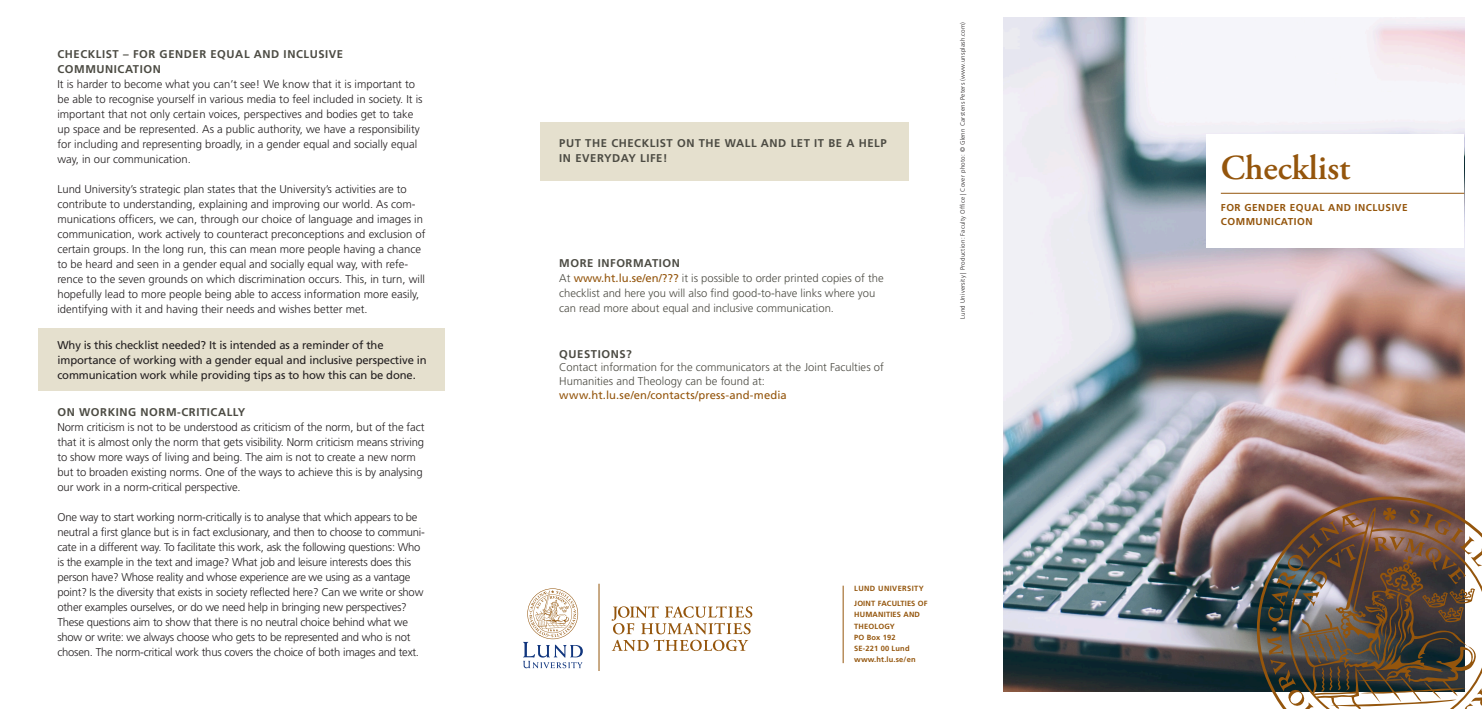
<style>
.page{position:relative;width:1482px;height:709px;background:#fff}
.page>*{position:absolute;margin:0;border:0;box-sizing:border-box;transform-origin:0 0}
.Rubrik_28_p{font:600 35px "Adobe Garamond Pro";color:#94550c}
.Svart_Brödtext_utan{font:300 11.25px/15px "Frutiger LT Std";letter-spacing:-.01em;color:#231f20}
.Svart_Brödtext_utan-2{font:11.25px/15px "Frutiger LT Std";letter-spacing:-.01em;color:#231f20}
.Intro_Grå_Brödtext_u{font:300 11.25px/15px "Frutiger LT Std";color:#4c4b43}
.Grå_Underrubrik_1{font:700 11.25px/15px "Frutiger LT Std";letter-spacing:.05em;color:#4c4b43}
.Underrad_till_28_p{font:300 11.25px/13.8px "Frutiger LT Std";letter-spacing:.005em;color:#4c4b43}
.Underrad_till_28_p-2{font:700 10px/13.8px "Frutiger LT Std";letter-spacing:.05em;color:#94550c}
.t1{font:700 7.5px "Frutiger LT Std";letter-spacing:.02em;color:#94550c}
.t2{font:700 7.5px "Frutiger LT Std";letter-spacing:.05em;color:#94550c}
.t3{font:300 6.25px "Frutiger LT Std";letter-spacing:.03em;color:#231f20}
.s1{font-weight:400;color:#94550c}
</style>
<div class="page">
<div style="left:540px;top:122px;width:368px;height:58px;background:#e5e0ce"></div>
<div style="left:38px;top:328px;width:406px;height:62px;background:#e5e0ce"></div>
<hr style="left:842px;top:585px;width:1px;height:78px;background:#94550c">
<img style="left:1003px;top:18px;width:460px;height:673px">
<svg style="left:523px;top:588px;width:59px;height:80px"></svg>
<hr style="left:598px;top:583px;width:1px;height:87px;background:#94550c">
<svg style="left:611px;top:606px;width:141px;height:45px"></svg>
<div style="left:1206px;top:134px;width:257px;height:114px;background:#fff"></div>
<hr style="left:1220px;top:193px;width:243px;height:1px;background:#94550c">
<svg style="left:1256px;top:496px;width:209px;height:196px"></svg>
<img style="left:1266px;top:505px;width:215px;height:204px">
<p class="Grå_Underrubrik_1" style="left:57px;top:47px;width:287px">CHECKLIST – FOR GENDER EQUAL AND INCLUSIVE<br>COMMUNICATION</p>
<p class="Svart_Brödtext_utan" style="left:57px;top:77px;width:367px">It is harder to become what you can’t see! We know that it is important to be able to recognise yourself in various media to feel included in society. It is important that not only certain voices, perspectives and bodies get to take up space and be represented. As a public authority, we have a responsibility for including and representing broadly, in a gender equal and socially equal way, in our communication.</p>
<p class="Svart_Brödtext_utan" style="left:57px;top:182px;width:369px">Lund University’s strategic plan states that the University’s activities are to contribute to understanding, explaining and improving our world. As com&shy;munications officers, we can, through our choice of language and images in communication, work actively to counteract preconceptions and exclusion of certain groups. In the long run, this can mean more people having a chance to be heard and seen in a gender equal and socially equal way, with refe&shy;rence to the seven grounds on which discrimination occurs. This, in turn, will hopefully lead to more people being able to access information more easily, identifying with it and having their needs and wishes better met.</p>
<p class="Svart_Brödtext_utan-2" style="left:57px;top:338px;width:371px">Why is this checklist needed? It is intended as a reminder of the importance of working with a gender equal and inclusive perspective in communication work while providing tips as to how this can be done.</p>
<p class="Grå_Underrubrik_1" style="left:57px;top:405px;width:189px">ON WORKING NORM-CRITICALLY</p>
<p class="Svart_Brödtext_utan" style="left:57px;top:420px;width:368px">Norm criticism is not to be understood as criticism of the norm, but of the fact that it is almost only the norm that gets visibility. Norm criticism means striving to show more ways of living and being. The aim is not to create a new norm but to broaden existing norms. One of the ways to achieve this is by analysing our work in a norm-critical perspective.</p>
<p class="Svart_Brödtext_utan" style="left:57px;top:510px;width:369px">One way to start working norm-critically is to analyse that which appears to be neutral a first glance but is in fact exclusionary, and then to choose to communi&shy;cate in a different way. To facilitate this work, ask the following questions: Who is the example in the text and image? What job and leisure interests does this person have? Whose reality and whose experience are we using as a vantage point? Is the diversity that exists in society reflected here? Can we write or show other examples ourselves, or do we need help in bringing new perspectives?<br>These questions aim to show that there is no neutral choice behind what we show or write: we always choose who gets to be represented and who is not chosen. The norm-critical work thus covers the choice of both images and text.</p>
<p class="Grå_Underrubrik_1" style="left:559px;top:136px;width:329px">PUT THE CHECKLIST ON THE WALL AND LET IT BE A HELP<br>IN EVERYDAY LIFE!</p>
<p class="Grå_Underrubrik_1" style="left:559px;top:256px;width:122px">MORE INFORMATION</p>
<p class="Intro_Grå_Brödtext_u" style="left:559px;top:271px;width:326px">At <span class="s1">www.ht.lu.se/en/???</span> it is possible to order printed copies of the checklist and here you will also find good-to-have links where you can read more about equal and inclusive communication.</p>
<p class="Grå_Underrubrik_1" style="left:559px;top:346px;width:74px">QUESTIONS?</p>
<p class="Underrad_till_28_p" style="left:559px;top:360px;width:326px">Contact information for the communicators at the Joint Faculties of<br>Humanities and Theology can be found at: <span class="s1">www.ht.lu.se/en/contacts/press-and-media</span></p>
<p class="t3" style="left:959px;top:319px;width:299px;rotate:-90deg">Lund University | Production: Faculty Office | Cover photo: © Glenn Carstens Peters (www.unsplash.com)</p>
<p class="t2" style="left:854px;top:584px;width:71px">LUND UNIVERSITY</p>
<p class="t1" style="left:854px;top:599px;width:75px">JOINT FACULTIES OF</p>
<p class="t1" style="left:854px;top:610px;width:67px">HUMANITIES AND</p>
<p class="t1" style="left:854px;top:621px;width:42px">THEOLOGY</p>
<p class="t1" style="left:854px;top:633px;width:43px">PO Box 192</p>
<p class="t1" style="left:854px;top:644px;width:57px">SE-221 00 Lund</p>
<p class="t1" style="left:854px;top:655px;width:63px">www.ht.lu.se/en</p>
<p class="Rubrik_28_p" style="left:1220px;top:148px;width:131px">Checklist</p>
<p class="Underrad_till_28_p-2" style="left:1220px;top:200px;width:188px">FOR GENDER EQUAL AND INCLUSIVE<br>COMMUNICATION</p>
</div>
